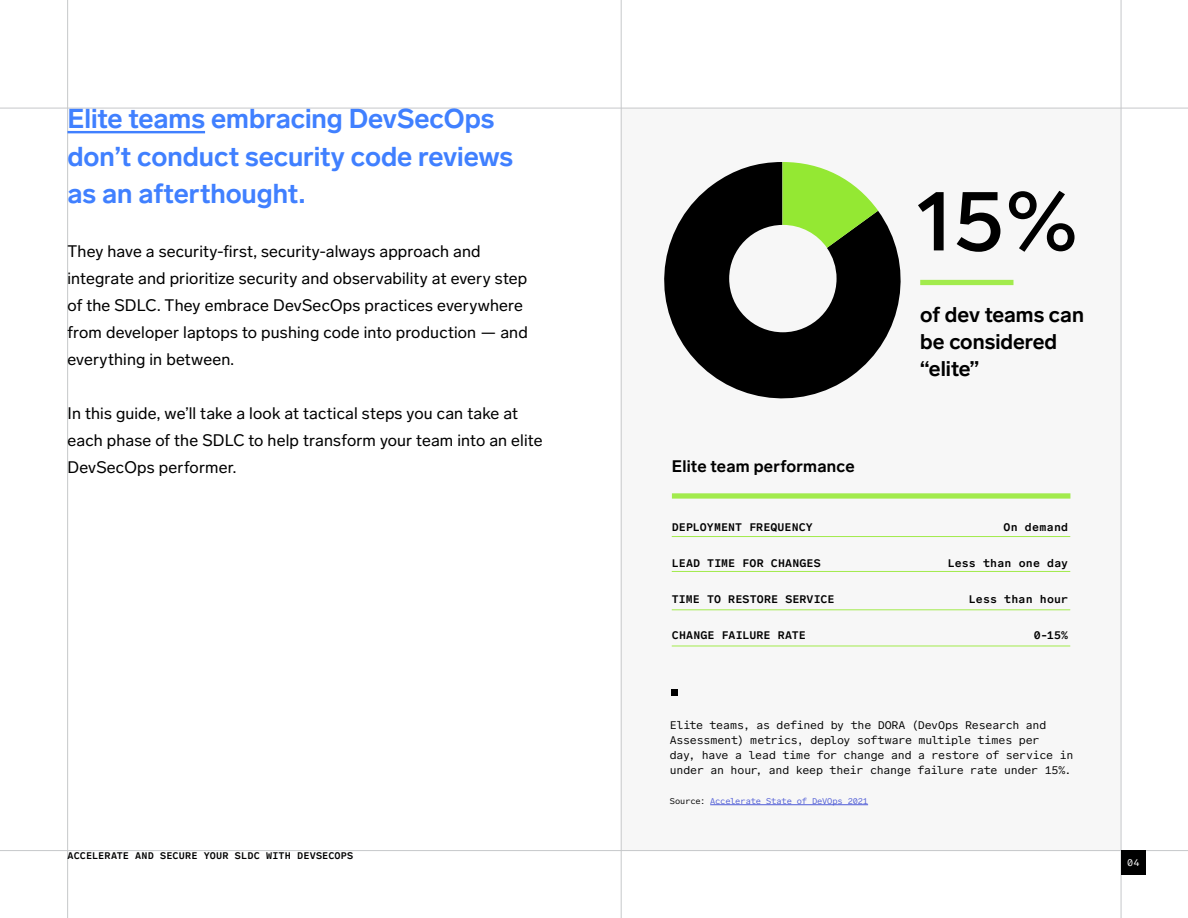
<style>
.page{position:relative;width:1188px;height:918px;background:#fff}
.page>*{position:absolute;margin:0;border:0;box-sizing:border-box;transform-origin:0 0}
.t1{font:500 85.8px "Lab Grotesque";color:#000}
.t2{font:700 27px/37.5px "Lab Grotesque";color:#4080ff}
.t3{font:700 21px/27px "Lab Grotesque";color:#000}
.t4{font:16.5px/27px "Lab Grotesque";letter-spacing:.01em;color:#000}
.t5{font:700 16.5px "Lab Grotesque";letter-spacing:.01em;color:#000}
.t6{font:12px/15px "Lab Grotesque Mono";letter-spacing:-.015em;color:#000}
.t7{font:700 12px "Lab Grotesque Mono";letter-spacing:.01em;color:#000}
.t8{font:700 10.5px "Lab Grotesque Mono";letter-spacing:.015em;color:#000}
.t9{font:10.5px "Lab Grotesque Mono";color:#fff}
.t10{font:9px "Lab Grotesque Mono";letter-spacing:-.01em;color:#4f5cd6}
.s1{color:#000}
</style>
<div class="page">
<div style="left:622px;top:108px;width:499px;height:742px;background:#f7f7f7"></div>
<hr style="left:67px;top:0;width:1px;height:918px;background:#c6c8ca">
<hr style="left:0;top:108px;width:1188px;height:1px;background:#c6c8ca">
<hr style="left:0;top:850px;width:1188px;height:1px;background:#c6c8ca">
<hr style="left:621px;top:0;width:1px;height:918px;background:#c6c8ca">
<hr style="left:1121px;top:0;width:1px;height:918px;background:#c6c8ca">
<div style="left:1121px;top:851px;width:25px;height:24px;background:#000"></div>
<div style="left:920px;top:280px;width:93px;height:5px;background:#a2eb4d"></div>
<div style="left:672px;top:493px;width:398px;height:6px;background:#a2eb4d"></div>
<hr style="left:710px;top:804px;width:158px;height:1px;background:#4f5cd6">
<div style="left:671px;top:689px;width:7px;height:6px;background:#000"></div>
<hr style="left:68px;top:131px;width:137px;height:2px;background:#4080ff">
<hr style="left:672px;top:536px;width:398px;height:1px;background:#a2eb4d">
<hr style="left:672px;top:571px;width:398px;height:1px;background:#a2eb4d">
<hr style="left:672px;top:609px;width:398px;height:1px;background:#a2eb4d">
<hr style="left:672px;top:646px;width:398px;height:1px;background:#a2eb4d">
<svg style="left:664px;top:162px;width:237px;height:237px;fill:#000"></svg>
<svg style="left:783px;top:162px;width:95px;height:86px"></svg>
<h2 class="t2" style="left:68px;top:100px;width:447px">Elite teams embracing DevSecOps don’t conduct security code reviews as an afterthought.</h2>
<p class="t4" style="left:68px;top:238px;width:462px">They have a security-first, security-always approach and integrate and prioritize security and observability at every step of the SDLC. They embrace DevSecOps practices everywhere from developer laptops to pushing code into production — and everything in between.</p>
<p class="t4" style="left:68px;top:400px;width:477px">In this guide, we’ll take a look at tactical steps you can take at each phase of the SDLC to help transform your team into an elite<br>DevSecOps performer.</p>
<p class="t8" style="left:68px;top:848px;width:287px">ACCELERATE AND SECURE YOUR SLDC WITH DEVSECOPS</p>
<h1 class="t1" style="left:916px;top:170px;width:165px">15%</h1>
<p class="t5" style="left:672px;top:457px;width:184px">Elite team performance</p>
<p class="t7" style="left:672px;top:519px;width:143px">DEPLOYMENT FREQUENCY</p>
<p class="t7" style="left:672px;top:555px;width:150px">LEAD TIME FOR CHANGES</p>
<p class="t7" style="left:672px;top:591px;width:164px">TIME TO RESTORE SERVICE</p>
<p class="t7" style="left:672px;top:627px;width:135px">CHANGE FAILURE RATE</p>
<p class="t3" style="left:920px;top:302px;width:165px">of dev teams can be considered “elite”</p>
<p class="t7" style="left:1004px;top:519px;width:66px">On demand</p>
<p class="t7" style="left:948px;top:555px;width:122px">Less than one day</p>
<p class="t7" style="left:969px;top:591px;width:101px">Less than hour</p>
<p class="t7" style="left:1034px;top:627px;width:36px">0-15%</p>
<p class="t6" style="left:670px;top:717px;width:405px">Elite teams, as defined by the DORA (DevOps Research and Assessment) metrics, deploy software multiple times per<br>day, have a lead time for change and a restore of service in under an hour, and keep their change failure rate under 15%.</p>
<p class="t10" style="left:670px;top:794px;width:200px"><span class="s1">Source:</span> Accelerate State of DeVOps 2021</p>
<p class="t9" style="left:1127px;top:855px;width:14px">04</p>
</div>
